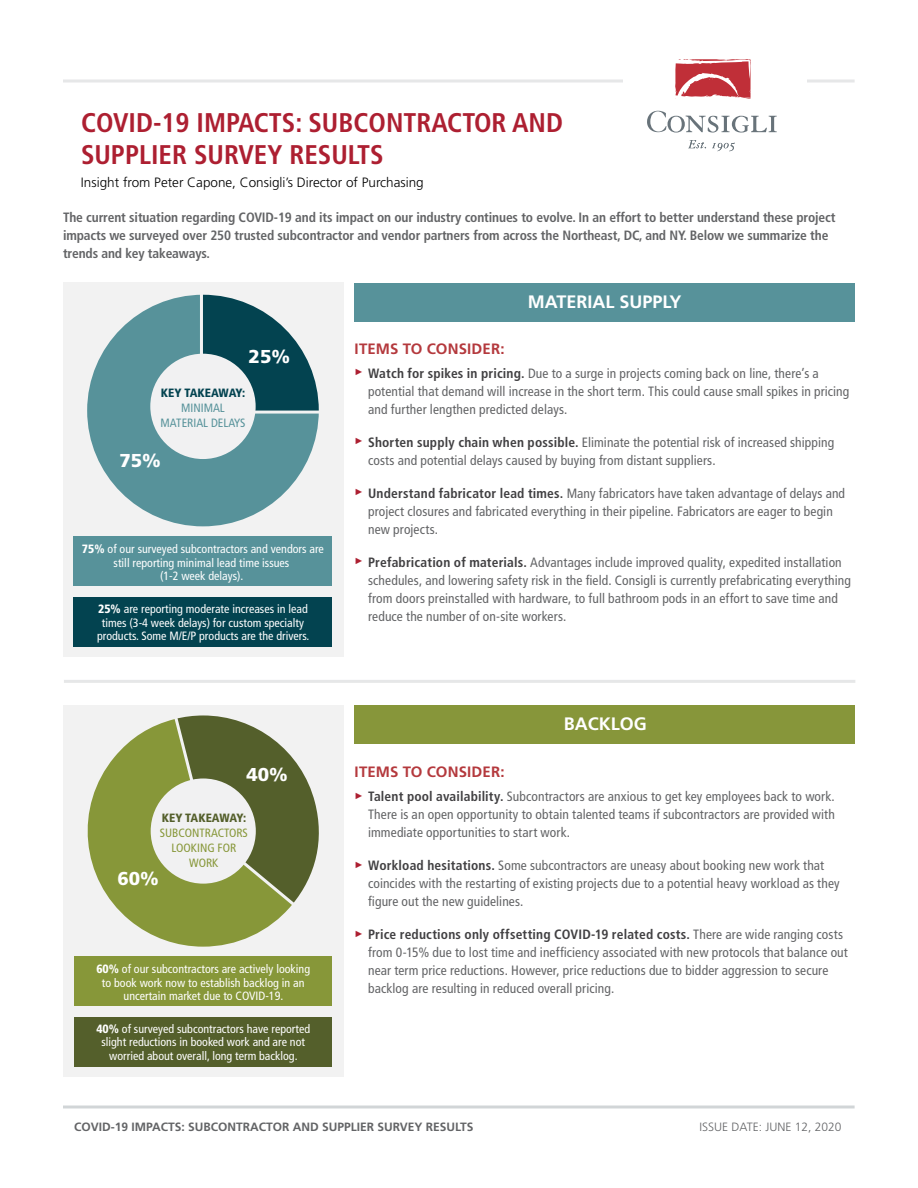
<style>
.page{position:relative;width:918px;height:1188px;background:#fff}
.page>*{position:absolute;margin:0;border:0;box-sizing:border-box;transform-origin:0 0}
.t1{font:700 condensed 27px/31.5px "Frutiger LT Std";color:#ad1f31}
.t2{font:900 18.6px "Frutiger LT Std";color:#fff}
.t3{font:700 18px "Frutiger LT Std";color:#fff}
.t4{font:700 15px "Frutiger LT Std";letter-spacing:.01em;color:#b4393d}
.t5{font:condensed 13.5px/18px "Frutiger LT Std";letter-spacing:.01em;color:#636466}
.t6{font:700 condensed 13.5px/18px "Frutiger LT Std";letter-spacing:-.01em;color:#636466}
.t7{font:300 13.5px "Frutiger LT Std";color:#000}
.t8{font:condensed 12px/13.5px "Frutiger LT Std";color:#fff;text-align:center}
.t9{font:700 12px "Frutiger LT Std";color:#636466}
.t10{font:condensed 12px/15px "Frutiger LT Std";color:#879739;text-align:center}
.t11{font:300 12px "Frutiger LT Std";color:#636466}
.t12{font:condensed 12px/15px "Frutiger LT Std";color:#57929a;text-align:center}
.t13{font:900 condensed 12px "Frutiger LT Std";color:#034350}
.t14{font:900 condensed 12px "Frutiger LT Std";color:#545f2b}
.s1{font-weight:900}
.s2{font-weight:700;color:#414042}
</style>
<div class="page">
<hr style="left:63px;top:1106px;width:792px;height:2px;background:#68737a">
<hr style="left:63px;top:80px;width:792px;height:2px;background:#e6e7e8">
<div style="left:623px;top:56px;width:184px;height:105px;background:#fff"></div>
<svg style="left:688px;top:140px;width:18px;height:8px"></svg>
<svg style="left:712px;top:143px;width:23px;height:8px"></svg>
<svg style="left:675px;top:59px;width:76px;height:40px"></svg>
<svg style="left:647px;top:111px;width:130px;height:22px"></svg>
<div style="left:354px;top:283px;width:501px;height:39px;background:#57929a"></div>
<div style="left:354px;top:705px;width:501px;height:39px;background:#87963a"></div>
<hr style="left:64px;top:680px;width:791px;height:3px;background:#e6e7e8">
<div style="left:63px;top:283px;width:280px;height:374px;background:#f2f2f2"></div>
<svg style="left:87px;top:294px;width:232px;height:233px;fill:#57929a"></svg>
<svg style="left:200px;top:294px;width:119px;height:120px"></svg>
<div style="left:150px;top:354px;width:106px;height:105px;background:#f1f1f2;border-radius:50%"></div>
<div style="left:74px;top:537px;width:258px;height:49px;background:#57929a"></div>
<div style="left:74px;top:597px;width:258px;height:50px;background:#034350"></div>
<div style="left:63px;top:705px;width:280px;height:372px;background:#f2f2f2"></div>
<div style="left:74px;top:957px;width:258px;height:49px;background:#879739"></div>
<div style="left:74px;top:1017px;width:258px;height:49px;background:#545f2b"></div>
<svg style="left:296px;top:762px;width:23px;height:138px"></svg>
<svg style="left:87px;top:715px;width:209px;height:232px;fill:#879739"></svg>
<div style="left:151px;top:779px;width:105px;height:105px;background:#f1f1f2;border-radius:50%"></div>
<h1 class="t1" style="left:81px;top:107px;width:484px">COVID-19 IMPACTS: SUBCONTRACTOR AND<br>SUPPLIER SURVEY RESULTS</h1>
<p class="t7" style="left:81px;top:175px;width:344px">Insight from Peter Capone, Consigli’s Director of Purchasing</p>
<p class="t6" style="left:63px;top:208px;width:774px">The current situation regarding COVID-19 and its impact on our industry continues to evolve. In an effort to better understand these project impacts we surveyed over 250 trusted subcontractor and vendor partners from across the Northeast, DC, and NY. Below we summarize the trends and key takeaways.</p>
<h2 class="t2" style="left:249px;top:346px;width:43px">25%</h2>
<p class="t13" style="left:161px;top:386px;width:86px">KEY TAKEAWAY:</p>
<p class="t12" style="left:161px;top:400px;width:86px">MINIMAL<br>MATERIAL DELAYS</p>
<h2 class="t2" style="left:119px;top:449px;width:43px">75%</h2>
<p class="t8" style="left:82px;top:542px;width:243px"><span class="s1">75%</span> of our surveyed subcontractors and vendors are still reporting minimal lead time issues<br>(1-2 week delays).</p>
<p class="t8" style="left:97px;top:602px;width:214px"><span class="s1">25%</span> are reporting moderate increases in lead times (3-4 week delays) for custom specialty products. Some M/E/P products are the drivers.</p>
<h2 class="t2" style="left:246px;top:763px;width:43px">40%</h2>
<p class="t14" style="left:162px;top:810px;width:86px">KEY TAKEAWAY:</p>
<p class="t10" style="left:160px;top:825px;width:90px">SUBCONTRACTORS<br>LOOKING FOR<br>WORK</p>
<h2 class="t2" style="left:117px;top:867px;width:43px">60%</h2>
<p class="t8" style="left:96px;top:962px;width:215px"><span class="s1">60%</span> of our subcontractors are actively looking to book work now to establish backlog in an uncertain market due to COVID-19.</p>
<p class="t8" style="left:96px;top:1022px;width:215px"><span class="s1">40%</span> of surveyed subcontractors have reported slight reductions in booked work and are not worried about overall, long term backlog.</p>
<h3 class="t3" style="left:528px;top:291px;width:155px">MATERIAL SUPPLY</h3>
<p class="t4" style="left:355px;top:340px;width:151px">ITEMS TO CONSIDER:</p>
<p class="t5" style="left:368px;top:364px;width:483px;text-indent:-14px"><sup>►</sup> <span class="s2">Watch for spikes in pricing.</span> Due to a surge in projects coming back on line, there’s a potential that demand will increase in the short term. This could cause small spikes in pricing and further lengthen predicted delays.</p>
<p class="t5" style="left:368px;top:433px;width:468px;text-indent:-14px"><sup>►</sup> <span class="s2">Shorten supply chain when possible.</span> Eliminate the potential risk of increased shipping costs and potential delays caused by buying from distant suppliers.</p>
<p class="t5" style="left:368px;top:484px;width:479px;text-indent:-14px"><sup>►</sup> <span class="s2">Understand fabricator lead times.</span> Many fabricators have taken advantage of delays and project closures and fabricated everything in their pipeline. Fabricators are eager to begin new projects.</p>
<p class="t5" style="left:368px;top:553px;width:484px;text-indent:-14px"><sup>►</sup> <span class="s2">Prefabrication of materials.</span> Advantages include improved quality, expedited installation schedules, and lowering safety risk in the field. Consigli is currently prefabricating everything from doors preinstalled with hardware, to full bathroom pods in an effort to save time and reduce the number of on-site workers.</p>
<h3 class="t3" style="left:564px;top:713px;width:84px">BACKLOG</h3>
<p class="t4" style="left:355px;top:763px;width:151px">ITEMS TO CONSIDER:</p>
<p class="t5" style="left:368px;top:787px;width:468px;text-align:justify;text-indent:-14px"><sup>►</sup> <span class="s2">Talent pool availability.</span> Subcontractors are anxious to get key employees back to work.<br>There is an open opportunity to obtain talented teams if subcontractors are provided with immediate opportunities to start work.</p>
<p class="t5" style="left:368px;top:856px;width:473px;text-indent:-14px"><sup>►</sup> <span class="s2">Workload hesitations.</span> Some subcontractors are uneasy about booking new work that coincides with the restarting of existing projects due to a potential heavy workload as they figure out the new guidelines.</p>
<p class="t5" style="left:368px;top:925px;width:481px;text-indent:-14px"><sup>►</sup> <span class="s2">Price reductions only offsetting COVID-19 related costs.</span> There are wide ranging costs from 0-15% due to lost time and inefficiency associated with new protocols that balance out near term price reductions. However, price reductions due to bidder aggression to secure backlog are resulting in reduced overall pricing.</p>
<p class="t9" style="left:74px;top:1120px;width:401px">COVID-19 IMPACTS: SUBCONTRACTOR AND SUPPLIER SURVEY RESULTS</p>
<p class="t11" style="left:700px;top:1120px;width:143px">ISSUE DATE: JUNE 12, 2020</p>
</div>
